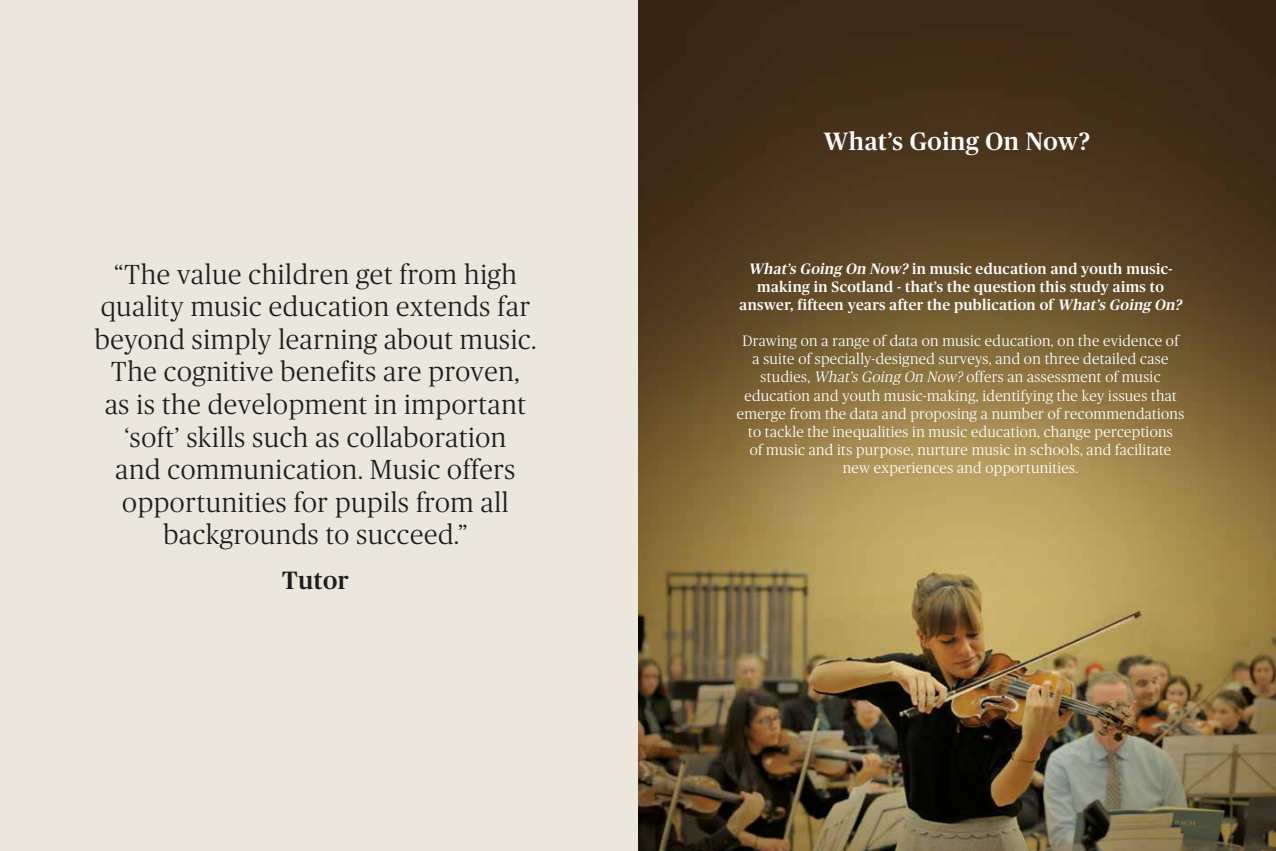
<style>
.page{position:relative;width:1276px;height:851px;background:#fff}
.page>*{position:absolute;margin:0;border:0;box-sizing:border-box;transform-origin:0 0}
.t1{font:300 27.5px/32.5px "Publico Headline";letter-spacing:.025em;color:#1d1d1b;text-align:center}
.t2{font:500 25px "Publico Headline";letter-spacing:.025em;color:#fff}
.t3{font:500 25px "Publico Headline";letter-spacing:.025em;color:#1d1d1b}
.t4{font:300 15px/18px "Publico Headline";letter-spacing:.025em;color:#fff;text-align:center}
.t5{font:500 15px/18px "Publico Headline";letter-spacing:.025em;color:#fff;text-align:center}
.s1{font-style:italic}
</style>
<div class="page">
<img style="left:637px;top:0;width:639px;height:850px">
<div style="left:0;top:0;width:637px;height:850px;background:#ebe7dd"></div>
<p class="t1" style="left:95px;top:256px;width:443px">“The value children get from high quality music education extends far beyond simply learning about music.<br>The cognitive benefits are proven,<br>as is the development in important ‘soft’ skills such as collaboration<br>and communication. Music offers opportunities for pupils from all backgrounds to succeed.”</p>
<h2 class="t3" style="left:282px;top:562px;width:68px">Tutor</h2>
<h2 class="t2" style="left:824px;top:124px;width:268px">What’s Going On Now?</h2>
<p class="t5" style="left:739px;top:259px;width:447px"><span class="s1">What’s Going On Now?</span> in music education and youth music&shy;making in Scotland - that’s the question this study aims to answer, fifteen years after the publication of <span class="s1">What’s Going On?</span></p>
<p class="t4" style="left:737px;top:331px;width:449px">Drawing on a range of data on music education, on the evidence of<br>a suite of specially-designed surveys, and on three detailed case studies, <span class="s1">What’s Going On Now?</span> offers an assessment of music education and youth music-making, identifying the key issues that emerge from the data and proposing a number of recommendations to tackle the inequalities in music education, change perceptions<br>of music and its purpose, nurture music in schools, and facilitate new experiences and opportunities.</p>
</div>
